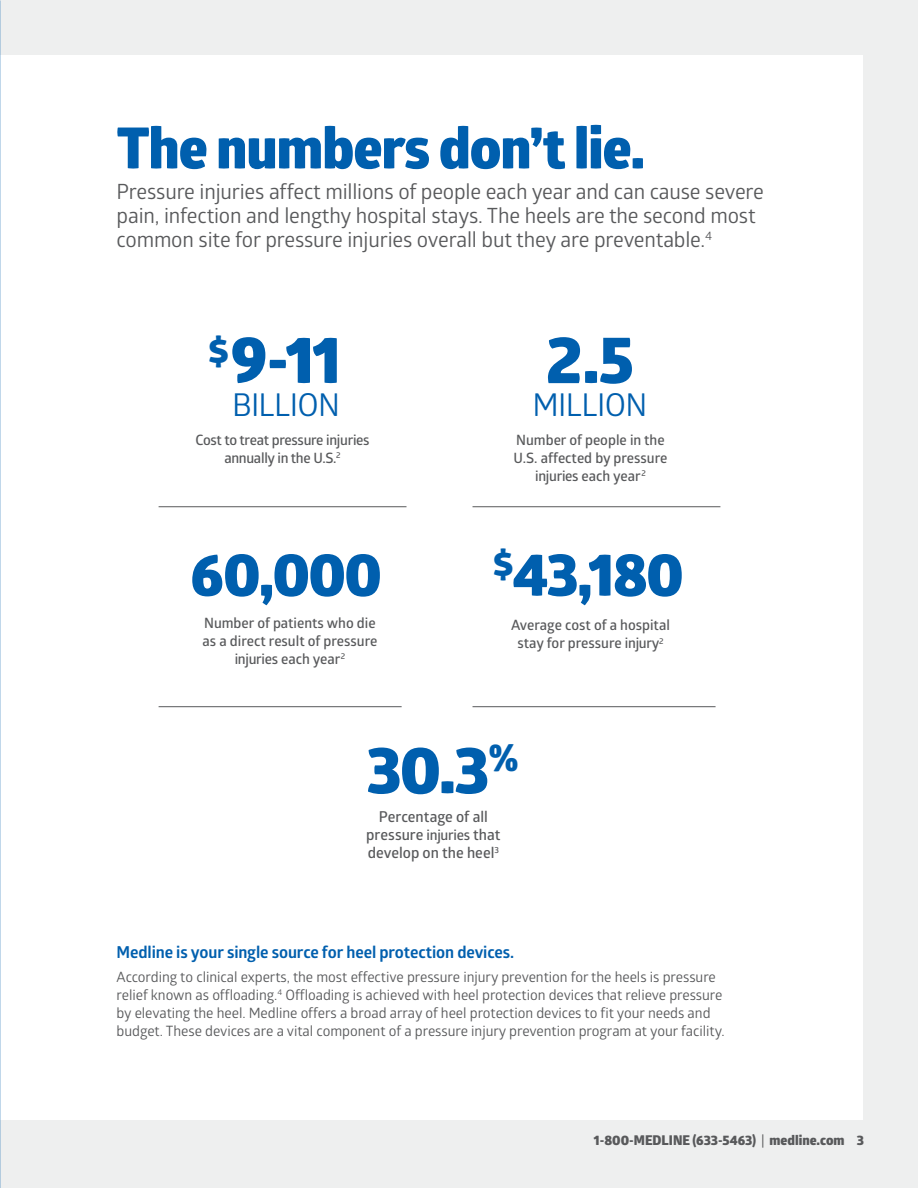
<style>
.page{position:relative;width:918px;height:1188px;background:#eeefef}
.page>*{position:absolute;margin:0;border:0;box-sizing:border-box;transform-origin:0 0}
.t1{font:800 66px "Glober";color:#005fae}
.t2{font:800 65.7px "Glober";color:#005fae}
.t3{font:800 60px "Glober";letter-spacing:-.03em;color:#005fae}
.t4{font:800 57px "Glober";letter-spacing:-.02em;color:#005fae}
.t5{font:800 34.95px "Glober";color:#005fae}
.t6{font:31.5px "Glober";letter-spacing:-.02em;color:#005fae}
.t7{font:21px/24px "Glober";letter-spacing:-.01em;color:#58595b}
.t8{font:700 16.5px "Glober";letter-spacing:-.005em;color:#005fae}
.t9{font:600 15px/18px "Glober";color:#58595b;text-align:center}
.t10{font:14.25px/18px "Glober";letter-spacing:-.005em;color:#58595b}
.t11{font:600 14.25px/18px "Glober";color:#58595b;text-align:center}
.t12{font:600 14.25px/18px "Glober";letter-spacing:-.02em;color:#58595b;text-align:center}
.t13{font:800 13.5px "Glober";color:#58595b}
.s1{font-size:14.25px}
.s2{font-weight:400}
</style>
<div class="page">
<div style="left:0;top:55px;width:863px;height:1065px;background:#fff"></div>
<hr style="left:159px;top:506px;width:248px;height:1px;background:#58595b">
<hr style="left:473px;top:506px;width:247px;height:1px;background:#58595b">
<hr style="left:159px;top:706px;width:243px;height:1px;background:#58595b">
<hr style="left:473px;top:706px;width:243px;height:1px;background:#58595b">
<h3 class="t4" style="left:117px;top:106px;width:530px">The numbers don’t lie.</h3>
<h3 class="t7" style="left:117px;top:179px;width:649px">Pressure injuries affect millions of people each year and can cause severe pain, infection and lengthy hospital stays. The heels are the second most common site for pressure injuries overall but they are preventable.<sup>4</sup></h3>
<h3 class="t5" style="left:208px;top:325px;width:22px">$</h3>
<h1 class="t1" style="left:231px;top:310px;width:112px">9-11</h1>
<h3 class="t6" style="left:232px;top:383px;width:110px">BILLION</h3>
<h1 class="t1" style="left:546px;top:310px;width:89px">2.5</h1>
<h3 class="t6" style="left:533px;top:383px;width:116px">MILLION</h3>
<p class="t12" style="left:195px;top:430px;width:176px">Cost to treat pressure injuries annually in the U.S.<sup>2</sup></p>
<p class="t11" style="left:514px;top:430px;width:155px">Number of people in the<br>U.S. affected by pressure injuries each year<sup>2</sup></p>
<h3 class="t3" style="left:190px;top:530px;width:193px">60,000</h3>
<h3 class="t3" style="left:493px;top:530px;width:192px"><sup>$</sup>43,180</h3>
<p class="t11" style="left:202px;top:613px;width:176px">Number of patients who die as a direct result of pressure injuries each year<sup>2</sup></p>
<p class="t11" style="left:511px;top:616px;width:160px">Average cost of a hospital stay for pressure injury<sup>2</sup></p>
<h2 class="t2" style="left:366px;top:721px;width:153px">30.3<sup>%</sup></h2>
<p class="t9" style="left:366px;top:807px;width:136px">Percentage of all pressure <span class="s1">injuries</span> that develop on the heel<sup>3</sup></p>
<p class="t8" style="left:117px;top:940px;width:399px">Medline is your single source for heel protection devices.</p>
<p class="t10" style="left:117px;top:967px;width:609px">According to clinical experts, the most effective pressure injury prevention for the heels is pressure relief known as offloading.<sup>4</sup> Offloading is achieved with heel protection devices that relieve pressure by elevating the heel. Medline offers a broad array of heel protection devices to fit your needs and budget. These devices are a vital component of a pressure injury prevention program at your facility.</p>
<p class="t13" style="left:594px;top:1130px;width:272px">1-800-MEDLINE (633-5463) <span class="s2">|</span> medline.com 3</p>
</div>
